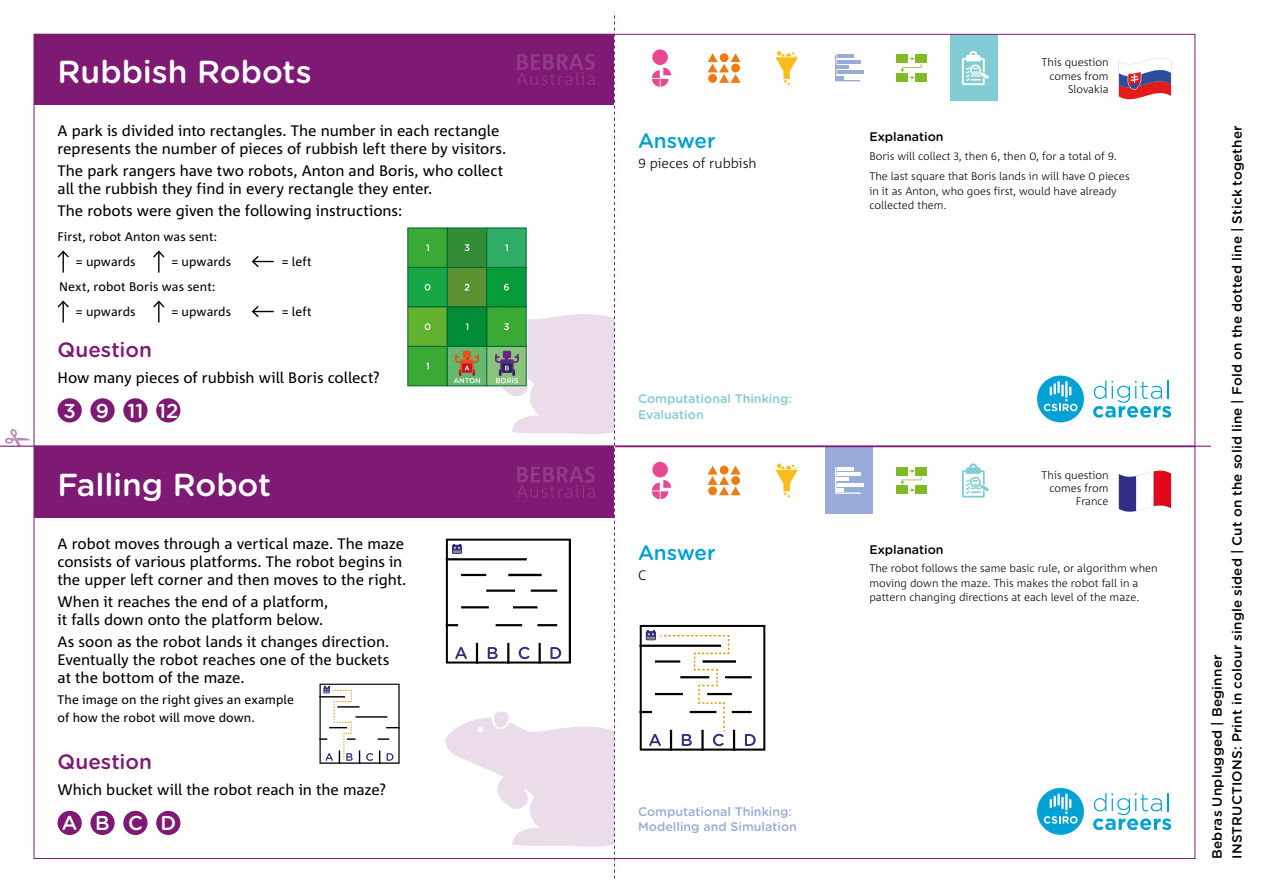
<style>
.page{position:relative;width:1263px;height:893px;background:#fff}
.page>*{position:absolute;margin:0;border:0;box-sizing:border-box;transform-origin:0 0}
.t1{font:500 31.8px "Gotham Rounded";color:#fff}
.t2{font:500 20.7px "Gotham Rounded";color:#7e1974}
.t3{font:500 20.7px "Gotham Rounded";letter-spacing:-.005em;color:#00a1d4}
.t4{font:500 20.1px "Gotham Rounded";letter-spacing:.81em;color:#fff}
.t5{font:15.15px/18px "Corpid C1";letter-spacing:-.005em;color:#000}
.t6{font:300 13.8px "Corpid C1";color:#000}
.t7{font:500 13.5px/20.2px "Gotham Rounded";letter-spacing:.015em;color:#000}
.t8{font:12.45px/18px "Corpid C1";letter-spacing:.005em;color:#000}
.t9{font:500 12.45px/15.1px "Gotham Rounded";color:#99abd8}
.t10{font:500 12.45px/15.1px "Gotham Rounded";color:#81cbd4}
.t11{font:500 12.45px "Gotham Rounded";color:#000}
.t12{font:300 11.1px/13.2px "Corpid C1";color:#000}
</style>
<div class="page">
<div style="left:34px;top:34px;width:580px;height:71px;background:#7e1974"></div>
<div style="left:123px;top:398px;width:25px;height:24px;background:#7e1974;border-radius:50%"></div>
<div style="left:90px;top:398px;width:25px;height:24px;background:#7e1974;border-radius:50%"></div>
<div style="left:58px;top:398px;width:24px;height:24px;background:#7e1974;border-radius:50%"></div>
<div style="left:156px;top:398px;width:24px;height:24px;background:#7e1974;border-radius:50%"></div>
<svg style="left:57px;top:250px;width:12px;height:23px"></svg>
<svg style="left:153px;top:250px;width:12px;height:23px"></svg>
<svg style="left:251px;top:256px;width:23px;height:11px"></svg>
<svg style="left:57px;top:300px;width:12px;height:23px"></svg>
<svg style="left:153px;top:300px;width:12px;height:23px"></svg>
<svg style="left:251px;top:306px;width:23px;height:11px"></svg>
<div style="left:34px;top:447px;width:580px;height:71px;background:#7e1974"></div>
<div style="left:123px;top:811px;width:25px;height:24px;background:#7e1974;border-radius:50%"></div>
<div style="left:90px;top:811px;width:25px;height:24px;background:#7e1974;border-radius:50%"></div>
<div style="left:58px;top:811px;width:24px;height:24px;background:#7e1974;border-radius:50%"></div>
<div style="left:156px;top:811px;width:24px;height:24px;background:#7e1974;border-radius:50%"></div>
<svg style="left:319px;top:683px;width:81px;height:81px"></svg>
<div style="left:1037px;top:788px;width:47px;height:47px;background:#00a1d4;border-radius:50%"></div>
<svg style="left:1044px;top:793px;width:33px;height:31px"></svg>
<svg style="left:1093px;top:793px;width:78px;height:37px"></svg>
<div style="left:826px;top:447px;width:47px;height:66px;background:#99abd8"></div>
<svg style="left:707px;top:466px;width:34px;height:29px"></svg>
<svg style="left:775px;top:463px;width:23px;height:35px"></svg>
<hr style="left:837px;top:483px;width:26px;height:3px;background:#fff">
<svg style="left:835px;top:467px;width:25px;height:27px"></svg>
<div style="left:915px;top:485px;width:12px;height:9px;background:#80ba27"></div>
<svg style="left:901px;top:469px;width:20px;height:23px"></svg>
<div style="left:896px;top:467px;width:12px;height:9px;background:#80ba27"></div>
<div style="left:915px;top:467px;width:12px;height:9px;background:#80ba27"></div>
<div style="left:896px;top:485px;width:12px;height:9px;background:#80ba27"></div>
<svg style="left:962px;top:463px;width:27px;height:35px"></svg>
<div style="left:652px;top:462px;width:16px;height:15px;background:#e84893;border-radius:50%"></div>
<svg style="left:652px;top:480px;width:19px;height:19px"></svg>
<svg style="left:639px;top:624px;width:127px;height:127px"></svg>
<svg style="left:1118px;top:470px;width:53px;height:42px"></svg>
<div style="left:1037px;top:375px;width:47px;height:47px;background:#00a1d4;border-radius:50%"></div>
<svg style="left:1044px;top:381px;width:33px;height:30px"></svg>
<svg style="left:1093px;top:380px;width:78px;height:38px"></svg>
<div style="left:951px;top:34px;width:47px;height:67px;background:#81cbd4"></div>
<svg style="left:707px;top:53px;width:34px;height:30px"></svg>
<svg style="left:775px;top:51px;width:23px;height:34px"></svg>
<hr style="left:837px;top:71px;width:26px;height:3px;background:#99abd8">
<svg style="left:835px;top:55px;width:25px;height:26px"></svg>
<div style="left:915px;top:73px;width:12px;height:8px;background:#80ba27"></div>
<svg style="left:901px;top:57px;width:20px;height:22px"></svg>
<div style="left:896px;top:55px;width:12px;height:8px;background:#80ba27"></div>
<div style="left:915px;top:55px;width:12px;height:8px;background:#80ba27"></div>
<div style="left:896px;top:73px;width:12px;height:8px;background:#80ba27"></div>
<svg style="left:962px;top:51px;width:27px;height:34px"></svg>
<div style="left:652px;top:49px;width:16px;height:16px;background:#e84893;border-radius:50%"></div>
<svg style="left:652px;top:68px;width:19px;height:19px"></svg>
<svg style="left:1118px;top:58px;width:53px;height:42px"></svg>
<svg style="left:5px;top:429px;width:25px;height:17px"></svg>
<hr style="left:0;top:446px;width:1211px;height:1px;background:#7e1974">
<svg style="left:407px;top:15px;width:208px;height:864px"></svg>
<h1 class="t1" style="left:58px;top:49px;width:256px">Rubbish Robots</h1>
<p class="t5" style="left:58px;top:122px;width:450px">A park is divided into rectangles. The number in each rectangle represents the number of pieces of rubbish left there by visitors.</p>
<p class="t5" style="left:58px;top:161px;width:447px">The park rangers have two robots, Anton and Boris, who collect all the rubbish they find in every rectangle they enter.</p>
<p class="t5" style="left:58px;top:201px;width:346px">The robots were given the following instructions:</p>
<p class="t8" style="left:58px;top:228px;width:161px">First, robot Anton was sent:</p>
<p class="t8" style="left:59px;top:278px;width:158px">Next, robot Boris was sent:</p>
<p class="t8" style="left:76px;top:253px;width:61px">= upwards</p>
<p class="t8" style="left:171px;top:253px;width:61px">= upwards</p>
<p class="t8" style="left:282px;top:253px;width:31px">= left</p>
<p class="t8" style="left:76px;top:303px;width:61px">= upwards</p>
<p class="t8" style="left:171px;top:303px;width:61px">= upwards</p>
<p class="t8" style="left:282px;top:303px;width:31px">= left</p>
<h2 class="t2" style="left:58px;top:335px;width:96px">Question</h2>
<p class="t5" style="left:58px;top:368px;width:324px">How many pieces of rubbish will Boris collect?</p>
<h3 class="t4" style="left:63px;top:396px;width:116px">3 9 1112</h3>
<h1 class="t1" style="left:58px;top:462px;width:215px">Falling Robot</h1>
<p class="t5" style="left:58px;top:534px;width:350px">A robot moves through a vertical maze. The maze consists of various platforms. The robot begins in the upper left corner and then moves to the right.</p>
<p class="t5" style="left:58px;top:592px;width:272px">When it reaches the end of a platform, it falls down onto the platform below.</p>
<p class="t5" style="left:58px;top:632px;width:333px;text-align:justify">As soon as the robot lands it changes direction.<br>Eventually the robot reaches one of the buckets at the bottom of the maze.</p>
<p class="t8" style="left:58px;top:691px;width:238px">The image on the right gives an example of how the robot will move down.</p>
<h2 class="t2" style="left:58px;top:747px;width:96px">Question</h2>
<p class="t5" style="left:58px;top:780px;width:330px">Which bucket will the robot reach in the maze?</p>
<h3 class="t4" style="left:62px;top:809px;width:116px">ABCD</h3>
<h2 class="t3" style="left:638px;top:126px;width:79px">Answer</h2>
<p class="t6" style="left:638px;top:154px;width:120px">9 pieces of rubbish</p>
<p class="t10" style="left:638px;top:391px;width:155px">Computational Thinking:<br>Evaluation</p>
<h2 class="t3" style="left:638px;top:538px;width:79px">Answer</h2>
<p class="t6" style="left:638px;top:566px;width:10px">C</p>
<p class="t9" style="left:638px;top:803px;width:160px">Computational Thinking:<br>Modelling and Simulation</p>
<p class="t12" style="left:1041px;top:56px;width:69px;text-align:right">This question comes from<br>Slovakia</p>
<p class="t11" style="left:869px;top:128px;width:76px">Explanation</p>
<p class="t12" style="left:869px;top:145px;width:262px;line-height:20.4px">Boris will collect 3, then 6, then 0, for a total of 9.<br>The last square that Boris lands in will have 0 pieces</p>
<p class="t12" style="left:869px;top:183px;width:249px;line-height:14.5px">in it as Anton, who goes first, would have already collected them.</p>
<p class="t12" style="left:1041px;top:468px;width:69px;text-align:right">This question comes from<br>France</p>
<p class="t11" style="left:869px;top:540px;width:76px">Explanation</p>
<p class="t12" style="left:869px;top:561px;width:290px;line-height:14.5px">The robot follows the same basic rule, or algorithm when moving down the maze. This makes the robot fall in a pattern changing directions at each level of the maze.</p>
<p class="t7" style="left:1206px;top:859px;width:735px;rotate:-90deg">Bebras Unplugged | Beginner<br>INSTRUCTIONS: Print in colour single sided | Cut on the solid line | Fold on the dotted line | Stick together</p>
</div>
